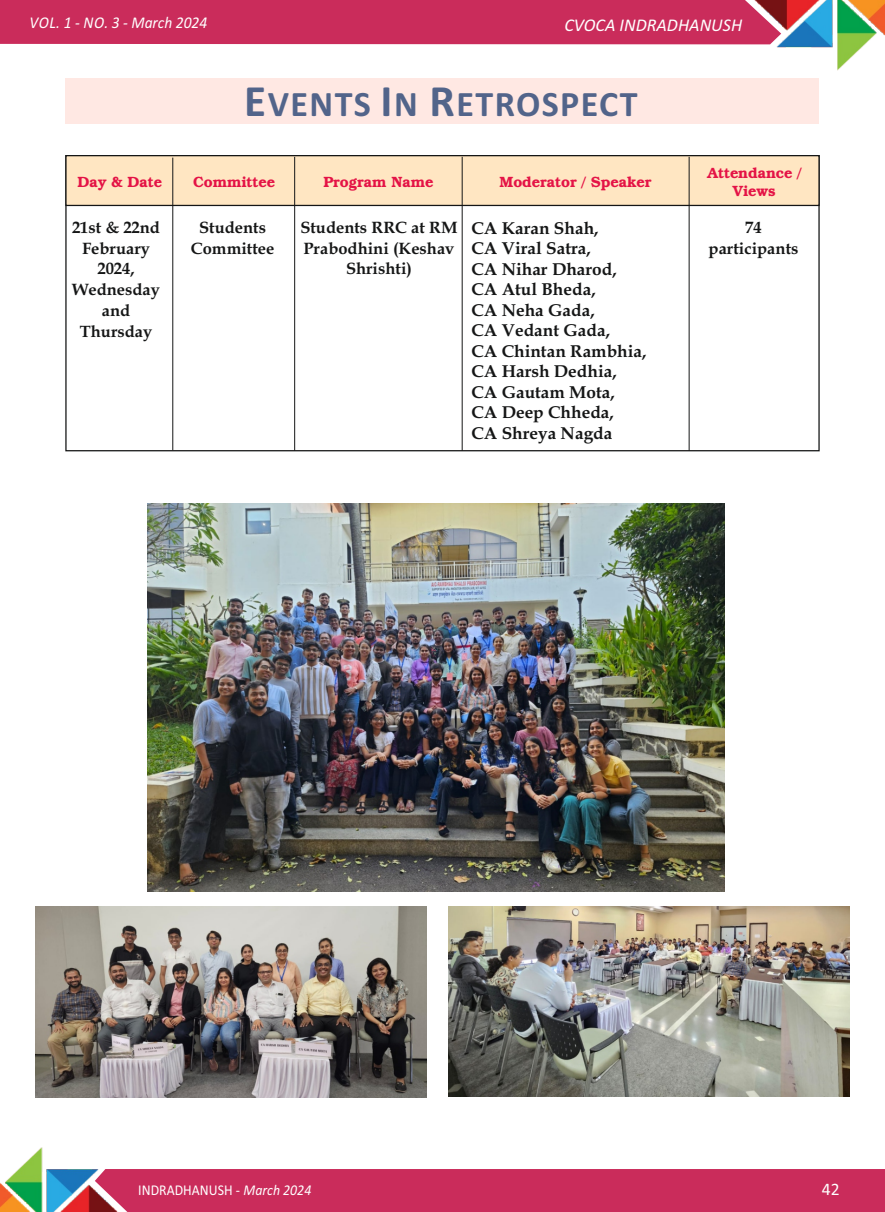
<style>
.page{position:relative;width:885px;height:1212px;background:#fff}
.page>*{position:absolute;margin:0;border:0;box-sizing:border-box;transform-origin:0 0}
.t1{font:700 36px "Calibri";letter-spacing:.04em;color:#52648a}
.t2{font:italic 18px "Calibri";color:#fff}
.t3{font:17.55px "Calibri";color:#fff}
.t4{font:700 17.25px/20.5px "Book Antiqua";color:#151616}
.t5{font:700 16.5px/20.7px "Book Antiqua";color:#151616;text-align:center}
.t6{font:italic 16.5px "Calibri";color:#fff;scale:.94 1}
.t7{font:600 15px/18.6px "Bookman IT Cby BT";color:#e41346;text-align:center}
.t8{font:15px "Calibri";color:#fff;scale:.92 1}
.s1{font-size:45px}
.s2{font-style:italic}
</style>
<div class="page">
<div style="left:66px;top:78px;width:753px;height:46px;background:#ffe8e3"></div>
<div style="left:133px;top:1169px;width:751px;height:43px;background:#ca2c5b"></div>
<img style="left:0;top:1147px;width:133px;height:65px">
<div style="left:0;top:0;width:739px;height:44px;background:#ca2c5b"></div>
<img style="left:739px;top:0;width:145px;height:71px">
<svg style="left:65px;top:207px;width:755px;height:245px"></svg>
<svg style="left:65px;top:155px;width:755px;height:52px;background:#f2dab9"></svg>
<hr style="left:172px;top:158px;width:1px;height:292px;background:#151616">
<hr style="left:294px;top:157px;width:1px;height:294px;background:#151616">
<hr style="left:461px;top:157px;width:1px;height:294px;background:#151616">
<hr style="left:688px;top:157px;width:1px;height:294px;background:#151616">
<img style="left:148px;top:503px;width:576px;height:389px">
<img style="left:448px;top:907px;width:401px;height:190px">
<img style="left:36px;top:907px;width:391px;height:190px">
<p class="t6" style="left:30px;top:16px;width:190px">VOL. 1 - NO. 3 - March 2024</p>
<p class="t2" style="left:564px;top:17px;width:179px">CVOCA INDRADHANUSH</p>
<h1 class="t1" style="left:244px;top:89px;width:395px"><span class="s1">E</span>VENTS <span class="s1">I</span>N <span class="s1">R</span>ETROSPECT</h1>
<p class="t7" style="left:78px;top:174px;width:86px">Day &amp; Date</p>
<p class="t7" style="left:193px;top:174px;width:83px">Committee</p>
<p class="t7" style="left:323px;top:174px;width:112px">Program Name</p>
<p class="t7" style="left:499px;top:174px;width:153px">Moderator / Speaker</p>
<p class="t7" style="left:707px;top:165px;width:96px">Attendance /<br>Views</p>
<p class="t5" style="left:72px;top:219px;width:89px">21st &amp; 22nd<br>February<br>2024,<br>Wednesday and<br>Thursday</p>
<p class="t5" style="left:191px;top:219px;width:85px">Students<br>Committee</p>
<p class="t5" style="left:300px;top:219px;width:159px">Students RRC at RM<br>Prabodhini (Keshav<br>Shrishti)</p>
<p class="t5" style="left:708px;top:219px;width:91px">74 participants</p>
<p class="t4" style="left:471px;top:219px;width:176px">CA Karan Shah,<br>CA Viral Satra,<br>CA Nihar Dharod,<br>CA Atul Bheda,<br>CA Neha Gada,<br>CA Vedant Gada,<br>CA Chintan Rambhia,<br>CA Harsh Dedhia,<br>CA Gautam Mota,<br>CA Deep Chheda,<br>CA Shreya Nagda</p>
<p class="t8" style="left:138px;top:1184px;width:189px">INDRADHANUSH - <span class="s2">March 2024</span></p>
<p class="t3" style="left:821px;top:1181px;width:19px">42</p>
</div>
